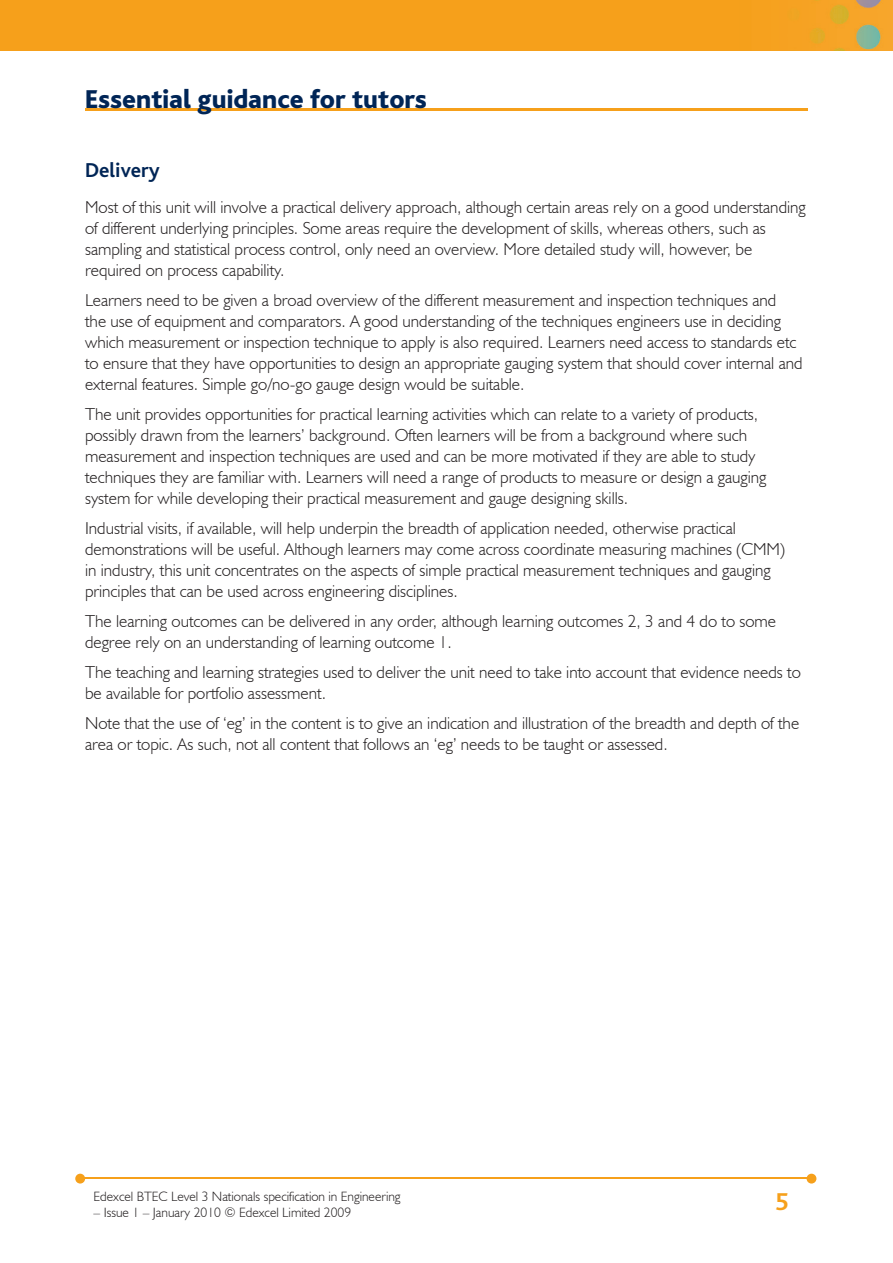
<style>
.page{position:relative;width:893px;height:1263px;background:#fff}
.page>*{position:absolute;margin:0;border:0;box-sizing:border-box;transform-origin:0 0}
.t1{font:800 27px "Bliss";color:#002556}
.t2{font:700 25.5px "Bliss";color:#f6a01b}
.t3{font:700 21px "Bliss";color:#002556}
.t4{font:300 17.25px/21px "Humanist 521 BT";color:#231f20}
.t5{font:300 13.5px "Humanist 521 BT";color:#231f20}
</style>
<div class="page">
<img style="left:0;top:0;width:893px;height:51px">
<hr style="left:82px;top:1178px;width:728px;height:1px;background:#f6a01b">
<svg style="left:807px;top:1174px;width:9px;height:9px"></svg>
<svg style="left:75px;top:1174px;width:10px;height:9px"></svg>
<hr style="left:85px;top:108px;width:723px;height:2px;background:#f6a01b">
<h1 class="t1" style="left:85px;top:85px;width:344px">Essential guidance for tutors</h1>
<p class="t3" style="left:85px;top:160px;width:76px">Delivery</p>
<p class="t4" style="left:85px;top:197px;width:722px">Most of this unit will involve a practical delivery approach, although certain areas rely on a good understanding of different underlying principles. Some areas require the development of skills, whereas others, such as sampling and statistical process control, only need an overview. More detailed study will, however, be required on process capability.</p>
<p class="t4" style="left:85px;top:290px;width:719px">Learners need to be given a broad overview of the different measurement and inspection techniques and<br>the use of equipment and comparators. A good understanding of the techniques engineers use in deciding which measurement or inspection technique to apply is also required. Learners need access to standards etc to ensure that they have opportunities to design an appropriate gauging system that should cover internal and external features. Simple go/no-go gauge design would be suitable.</p>
<p class="t4" style="left:85px;top:404px;width:683px">The unit provides opportunities for practical learning activities which can relate to a variety of products, possibly drawn from the learners’ background. Often learners will be from a background where such measurement and inspection techniques are used and can be more motivated if they are able to study techniques they are familiar with. Learners will need a range of products to measure or design a gauging system for while developing their practical measurement and gauge designing skills.</p>
<p class="t4" style="left:85px;top:518px;width:701px">Industrial visits, if available, will help underpin the breadth of application needed, otherwise practical demonstrations will be useful. Although learners may come across coordinate measuring machines (CMM) in industry, this unit concentrates on the aspects of simple practical measurement techniques and gauging principles that can be used across engineering disciplines.</p>
<p class="t4" style="left:85px;top:611px;width:693px">The learning outcomes can be delivered in any order, although learning outcomes 2, 3 and 4 do to some degree rely on an understanding of learning outcome 1.</p>
<p class="t4" style="left:85px;top:662px;width:717px">The teaching and learning strategies used to deliver the unit need to take into account that evidence needs to be available for portfolio assessment.</p>
<p class="t4" style="left:85px;top:713px;width:716px">Note that the use of ‘eg’ in the content is to give an indication and illustration of the breadth and depth of the area or topic. As such, not all content that follows an ‘eg’ needs to be taught or assessed.</p>
<p class="t5" style="left:94px;top:1188px;width:309px">Edexcel BTEC Level 3 Nationals specification in Engineering</p>
<p class="t5" style="left:94px;top:1204px;width:259px">– Issue 1 – January 2010 © Edexcel Limited 2009</p>
<h2 class="t2" style="left:775px;top:1189px;width:15px">5</h2>
</div>
